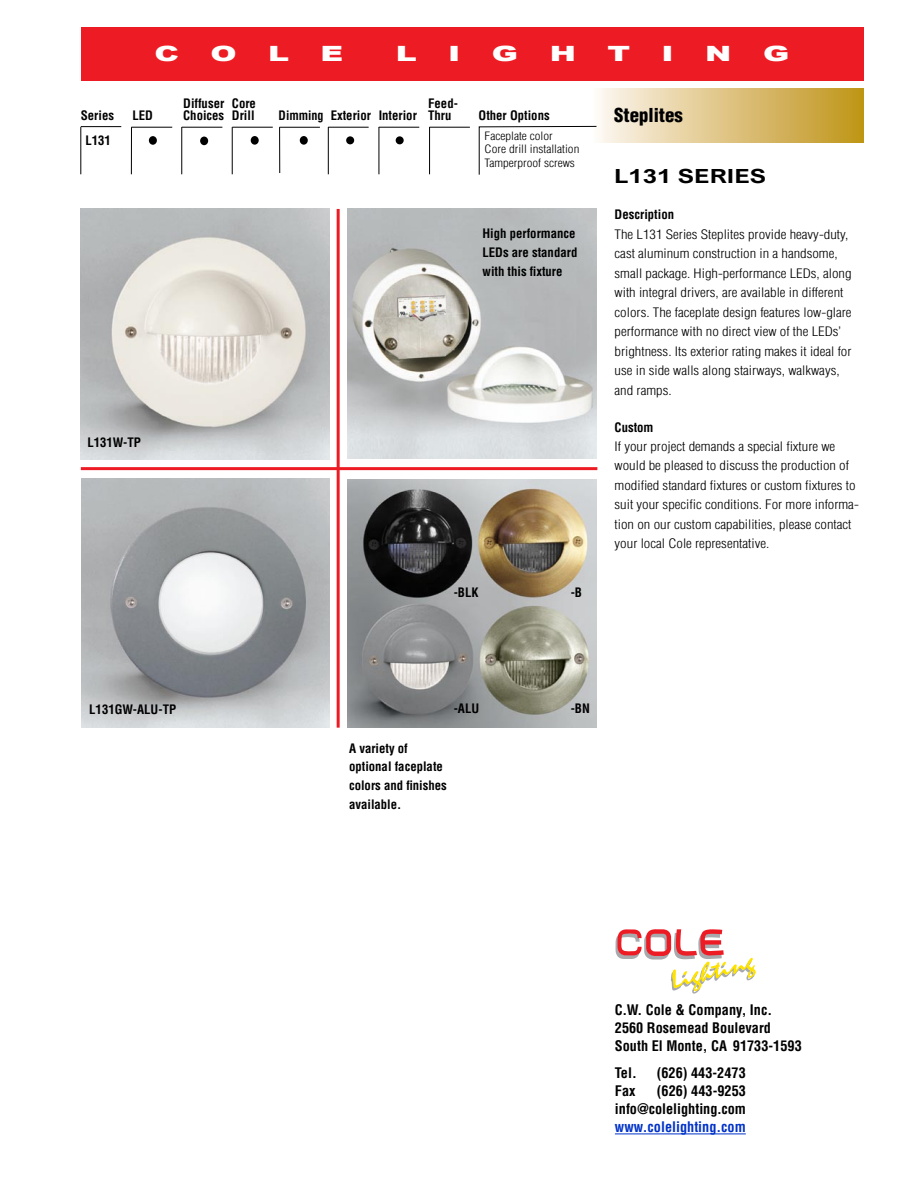
<style>
.page{position:relative;width:918px;height:1188px;background:#fff}
.page>*{position:absolute;margin:0;border:0;box-sizing:border-box;transform-origin:0 0}
.t1{font:900 21px "Arial";color:#fff;scale:1.5 1}
.t2{font:700 19.5px "Arial Nova";color:#000;scale:1.3 1}
.t3{font:900 condensed 18.75px "Helvetica";color:#000}
.t4{font:700 condensed 14.25px/18px "Helvetica";color:#000}
.t5{font:700 condensed 14.25px "Helvetica";color:#0032c8}
.t6{font:300 condensed 12.75px/19.5px "Helvetica";color:#000;scale:1.15 1}
.t7{font:700 condensed 12.75px/18.8px "Helvetica";color:#000}
.t8{font:700 condensed 12.75px "Helvetica";color:#000;scale:.95 1}
.t9{font:300 condensed 11.25px/13.5px "Helvetica";color:#000;scale:1.15 1}
</style>
<div class="page">
<img style="left:81px;top:209px;width:249px;height:250px">
<div style="left:592px;top:89px;width:272px;height:53px;background:linear-gradient(to right,#fef7f3,#bf9417)"></div>
<div style="left:81px;top:27px;width:783px;height:54px;background:#ed1c24"></div>
<hr style="left:81px;top:127px;width:1px;height:47px;background:#000">
<hr style="left:131px;top:127px;width:41px;height:1px;background:#000">
<hr style="left:131px;top:127px;width:1px;height:47px;background:#000">
<hr style="left:182px;top:127px;width:1px;height:47px;background:#000">
<hr style="left:182px;top:127px;width:40px;height:1px;background:#000">
<hr style="left:232px;top:127px;width:41px;height:1px;background:#000">
<hr style="left:232px;top:127px;width:1px;height:47px;background:#000">
<hr style="left:328px;top:127px;width:1px;height:47px;background:#000">
<hr style="left:328px;top:127px;width:41px;height:1px;background:#000">
<hr style="left:379px;top:127px;width:1px;height:47px;background:#000">
<hr style="left:379px;top:127px;width:40px;height:1px;background:#000">
<hr style="left:429px;top:127px;width:1px;height:47px;background:#000">
<hr style="left:429px;top:127px;width:41px;height:1px;background:#000">
<svg style="left:479px;top:126px;width:118px;height:49px"></svg>
<div style="left:346px;top:136px;width:8px;height:8px;background:#000;border-radius:50%"></div>
<div style="left:396px;top:136px;width:8px;height:8px;background:#000;border-radius:50%"></div>
<div style="left:149px;top:136px;width:8px;height:9px;background:#000;border-radius:50%"></div>
<hr style="left:279px;top:127px;width:41px;height:1px;background:#000">
<hr style="left:279px;top:127px;width:1px;height:46px;background:#000">
<img style="left:348px;top:209px;width:248px;height:249px">
<hr style="left:337px;top:209px;width:3px;height:519px;background:#ed1c24">
<hr style="left:615px;top:1134px;width:131px;height:1px;background:#0032c8">
<svg style="left:615px;top:929px;width:141px;height:65px"></svg>
<div style="left:300px;top:136px;width:8px;height:9px;background:#000;border-radius:50%"></div>
<hr style="left:81px;top:126px;width:40px;height:1px;background:#000">
<img style="left:81px;top:479px;width:249px;height:249px">
<div style="left:200px;top:137px;width:8px;height:8px;background:#000;border-radius:50%"></div>
<img style="left:348px;top:480px;width:249px;height:248px">
<hr style="left:81px;top:467px;width:516px;height:3px;background:#ed1c24">
<div style="left:251px;top:136px;width:8px;height:9px;background:#000;border-radius:50%"></div>
<p class="t7" style="left:81px;top:106px;width:35px">Series</p>
<h1 class="t1" style="left:154px;top:38px;width:18px">C</h1>
<h1 class="t1" style="left:210px;top:38px;width:19px">O</h1>
<h1 class="t1" style="left:268px;top:38px;width:16px">L</h1>
<h1 class="t1" style="left:321px;top:38px;width:17px">E</h1>
<h1 class="t1" style="left:396px;top:38px;width:16px">L</h1>
<h1 class="t1" style="left:448px;top:38px;width:10px">I</h1>
<h1 class="t1" style="left:492px;top:38px;width:19px">G</h1>
<h1 class="t1" style="left:550px;top:38px;width:19px">H</h1>
<h1 class="t1" style="left:607px;top:38px;width:17px">T</h1>
<h1 class="t1" style="left:662px;top:38px;width:10px">I</h1>
<h1 class="t1" style="left:705px;top:38px;width:19px">N</h1>
<h1 class="t1" style="left:763px;top:38px;width:19px">G</h1>
<p class="t7" style="left:232px;top:97px;width:26px;line-height:12px">Core<br>Drill</p>
<p class="t7" style="left:183px;top:97px;width:43px;line-height:12px">Diffuser<br>Choices</p>
<p class="t7" style="left:428px;top:94px;width:31px">Feed-</p>
<p class="t7" style="left:132px;top:106px;width:22px">LED</p>
<p class="t8" style="left:279px;top:108px;width:49px">Dimming</p>
<p class="t7" style="left:379px;top:106px;width:74px">Interior Thru</p>
<p class="t7" style="left:479px;top:106px;width:73px">Other Options</p>
<p class="t7" style="left:331px;top:106px;width:42px">Exterior</p>
<h3 class="t3" style="left:614px;top:103px;width:70px">Steplites</h3>
<p class="t7" style="left:86px;top:131px;width:27px">L131</p>
<p class="t9" style="left:485px;top:129px;width:84px">Faceplate color<br>Core drill installation<br>Tamperproof screws</p>
<p class="t7" style="left:87px;top:433px;width:55px">L131W-TP</p>
<p class="t7" style="left:483px;top:224px;width:96px">High performance<br>LEDs are standard with this fixture</p>
<p class="t7" style="left:454px;top:583px;width:26px">-BLK</p>
<p class="t7" style="left:571px;top:583px;width:13px">-B</p>
<h2 class="t2" style="left:614px;top:165px;width:119px">L131 SERIES</h2>
<p class="t7" style="left:615px;top:205px;width:61px">Description</p>
<p class="t6" style="left:615px;top:224px;width:208px">The L131 Series Steplites provide heavy-duty, cast aluminum construction in a handsome, small package. High-performance LEDs, along with integral drivers, are available in different colors. The faceplate design features low-glare performance with no direct view of the LEDs’ brightness. Its exterior rating makes it ideal for use in side walls along stairways, walkways, and ramps.</p>
<p class="t7" style="left:615px;top:418px;width:40px">Custom</p>
<p class="t6" style="left:615px;top:436px;width:214px">If your project demands a special fixture we would be pleased to discuss the production of modified standard fixtures or custom fixtures to suit your specific conditions. For more informa&shy;tion on our custom capabilities, please contact your local Cole representative.</p>
<p class="t7" style="left:89px;top:700px;width:88px">L131GW-ALU-TP</p>
<p class="t7" style="left:454px;top:699px;width:27px">-ALU</p>
<p class="t7" style="left:571px;top:699px;width:21px">-BN</p>
<p class="t7" style="left:349px;top:739px;width:99px">A variety of optional faceplate colors and finishes available.</p>
<p class="t4" style="left:615px;top:1001px;width:188px">C.W. Cole &amp; Company, Inc.<br>2560 Rosemead Boulevard<br>South El Monte, CA 91733-1593</p>
<p class="t4" style="left:615px;top:1064px;width:23px">Tel.</p>
<p class="t4" style="left:657px;top:1064px;width:91px">(626) 443-2473</p>
<p class="t4" style="left:615px;top:1082px;width:22px">Fax</p>
<p class="t4" style="left:615px;top:1082px;width:133px;text-align:right">(626) 443-9253 info@colelighting.com</p>
<p class="t5" style="left:615px;top:1118px;width:132px">www.colelighting.com</p>
</div>
